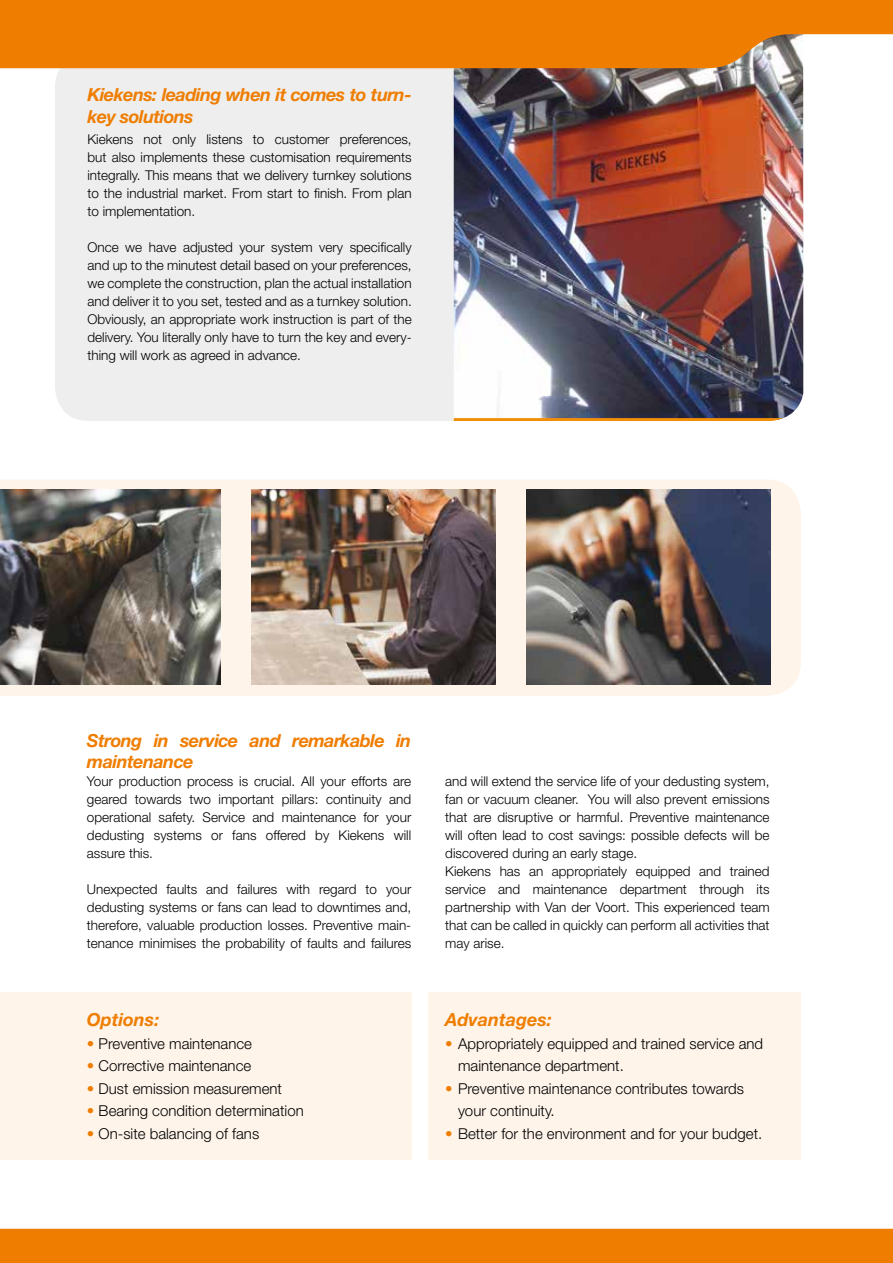
<style>
.page{position:relative;width:893px;height:1263px;background:#fff}
.page>*{position:absolute;margin:0;border:0;box-sizing:border-box;transform-origin:0 0}
.t1{font:italic 700 18px/21.6px "Helvetica Neue LT Std";letter-spacing:-.03em;color:#ef7d00}
.t2{font:italic 700 18px "Helvetica Neue LT Std";color:#ef7d00}
.t3{font:300 15px/22.5px "Helvetica Neue LT Std";color:#000}
.t4{font:300 13.5px/18px "Helvetica Neue LT Std";color:#000;text-align:justify}
.s1{color:#ef7d00}
</style>
<div class="page">
<div style="left:428px;top:992px;width:373px;height:168px;background:#fef4ea"></div>
<div style="left:55px;top:54px;width:748px;height:367px;background:#eee;border-radius:34px"></div>
<svg style="left:0;top:479px;width:801px;height:217px;background:#f9efe5"></svg>
<div style="left:0;top:993px;width:411px;height:167px;background:#fef4ea"></div>
<img style="left:454px;top:68px;width:349px;height:350px">
<svg style="left:454px;top:418px;width:329px;height:3px"></svg>
<svg style="left:0;top:0;width:893px;height:68px;background:#ed8411"></svg>
<div style="left:0;top:1228px;width:893px;height:35px;background:#ef7d00"></div>
<img style="left:0;top:489px;width:220px;height:195px">
<img style="left:527px;top:489px;width:244px;height:195px">
<img style="left:252px;top:489px;width:244px;height:195px">
<h1 class="t1" style="left:87px;top:83px;width:326px">Kiekens: leading when it comes to turn&shy;key solutions</h1>
<p class="t4" style="left:87px;top:130px;width:326px">Kiekens not only listens to customer preferences, but also implements these customisation requirements integrally. This means that we delivery turnkey solutions to the industrial market. From start to finish. From plan to implementation.</p>
<p class="t4" style="left:87px;top:238px;width:326px">Once we have adjusted your system very specifically and up to the minutest detail based on your preferences, we complete the construction, plan the actual installation and deliver it to you set, tested and as a turnkey solution.<br>Obviously, an appropriate work instruction is part of the delivery. You literally only have to turn the key and every&shy;thing will work as agreed in advance.</p>
<h1 class="t1" style="left:87px;top:729px;width:326px">Strong in service and remarkable in maintenance</h1>
<p class="t4" style="left:87px;top:772px;width:326px">Your production process is crucial. All your efforts are geared towards two important pillars: continuity and operational safety. Service and maintenance for your dedusting systems or fans offered by Kiekens will assure this.</p>
<p class="t4" style="left:87px;top:880px;width:326px">Unexpected faults and failures with regard to your dedusting systems or fans can lead to downtimes and, therefore, valuable production losses. Preventive main&shy;tenance minimises the probability of faults and failures</p>
<h1 class="t2" style="left:87px;top:1008px;width:74px">Options:</h1>
<p class="t3" style="left:87px;top:1032px;width:167px"><span class="s1">•</span> Preventive maintenance</p>
<p class="t3" style="left:87px;top:1054px;width:166px"><span class="s1">•</span> Corrective maintenance</p>
<p class="t3" style="left:87px;top:1077px;width:196px"><span class="s1">•</span> Dust emission measurement</p>
<p class="t3" style="left:87px;top:1099px;width:218px"><span class="s1">•</span> Bearing condition determination</p>
<p class="t3" style="left:87px;top:1122px;width:174px"><span class="s1">•</span> On-site balancing of fans</p>
<p class="t4" style="left:445px;top:772px;width:326px;text-align:left">and will extend the service life of your dedusting system, fan or vacuum cleaner. You will also prevent emissions that are disruptive or harmful. Preventive maintenance will often lead to cost savings: possible defects will be discovered during an early stage.<br>Kiekens has an appropriately equipped and trained service and maintenance department through its partnership with Van der Voort. This experienced team that can be called in quickly can perform all activities that may arise.</p>
<h1 class="t2" style="left:445px;top:1008px;width:108px">Advantages:</h1>
<p class="t3" style="left:458px;top:1032px;width:307px;text-indent:-13px"><span class="s1">•</span> Appropriately equipped and trained service and maintenance department.</p>
<p class="t3" style="left:458px;top:1077px;width:287px;text-indent:-13px"><span class="s1">•</span> Preventive maintenance contributes towards your continuity.</p>
<p class="t3" style="left:445px;top:1122px;width:319px"><span class="s1">•</span> Better for the environment and for your budget.</p>
</div>
